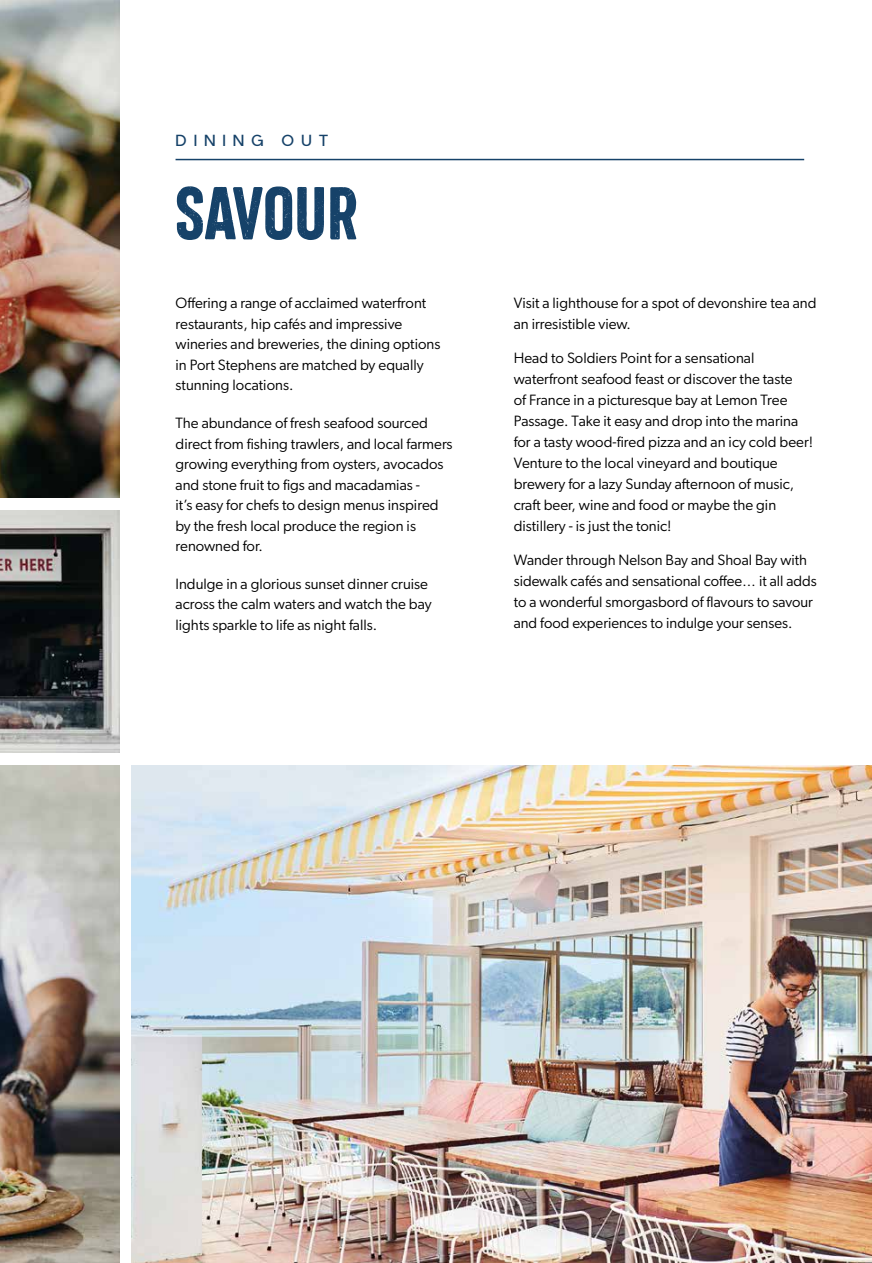
<style>
.page{position:relative;width:872px;height:1263px;background:#fff}
.page>*{position:absolute;margin:0;border:0;box-sizing:border-box;transform-origin:0 0}
.t1{font:75px "Port Stephens Headline";color:#164269}
.t2{font:15px/21px "Gibson";color:#000}
.t3{font:15px "Pier Sans";letter-spacing:.475em;color:#164269}
</style>
<div class="page">
<img style="left:132px;top:765px;width:740px;height:498px">
<img style="left:0;top:0;width:119px;height:497px">
<hr style="left:175px;top:159px;width:629px;height:1px;background:#164269">
<img style="left:0;top:510px;width:119px;height:243px">
<img style="left:0;top:765px;width:119px;height:498px">
<p class="t3" style="left:175px;top:131px;width:154px">DINING OUT</p>
<h1 class="t1" style="left:174px;top:174px;width:186px">SAVOUR</h1>
<p class="t2" style="left:175px;top:293px;width:266px;line-height:20.5px">Offering a range of acclaimed waterfront restaurants, hip cafés and impressive wineries and breweries, the dining options in Port Stephens are matched by equally stunning locations.</p>
<p class="t2" style="left:175px;top:412px;width:278px;line-height:20.5px">The abundance of fresh seafood sourced direct from fishing trawlers, and local farmers growing everything from oysters, avocados and stone fruit to figs and macadamias -<br>it’s easy for chefs to design menus inspired by the fresh local produce the region is renowned for.</p>
<p class="t2" style="left:175px;top:573px;width:257px">Indulge in a glorious sunset dinner cruise across the calm waters and watch the bay lights sparkle to life as night falls.</p>
<p class="t2" style="left:514px;top:292px;width:304px">Visit a lighthouse for a spot of devonshire tea and an irresistible view.</p>
<p class="t2" style="left:514px;top:347px;width:301px">Head to Soldiers Point for a sensational waterfront seafood feast or discover the taste<br>of France in a picturesque bay at Lemon Tree Passage. Take it easy and drop into the marina for a tasty wood-fired pizza and an icy cold beer!<br>Venture to the local vineyard and boutique brewery for a lazy Sunday afternoon of music, craft beer, wine and food or maybe the gin distillery - is just the tonic!</p>
<p class="t2" style="left:514px;top:549px;width:304px">Wander through Nelson Bay and Shoal Bay with sidewalk cafés and sensational coffee… it all adds to a wonderful smorgasbord of flavours to savour and food experiences to indulge your senses.</p>
</div>
